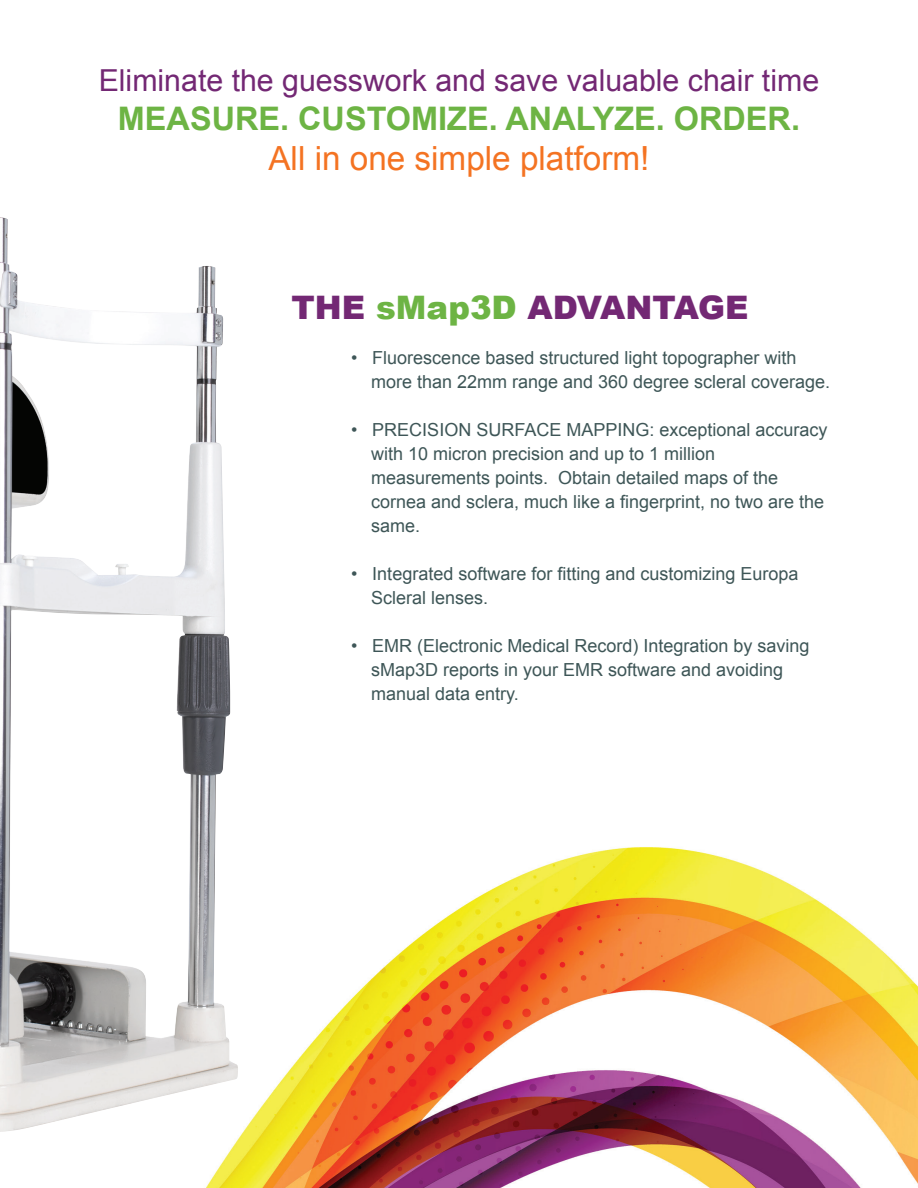
<style>
.page{position:relative;width:918px;height:1188px;background:#fff}
.page>*{position:absolute;margin:0;border:0;box-sizing:border-box;transform-origin:0 0}
.t1{font:33.3px "Arial";color:#f47322}
.t2{font:700 32.4px "Arial";color:#6db444}
.t3{font:900 32.4px "Arial";color:#732874}
.t4{font:30.3px "Arial";color:#732874}
.t5{font:18px/24px "Arial";color:#3e5657}
.s1{color:#6db444}
</style>
<div class="page">
<img style="left:206px;top:847px;width:712px;height:341px">
<img style="left:0;top:217px;width:238px;height:915px">
<h3 class="t4" style="left:99px;top:61px;width:722px">Eliminate the guesswork and save valuable chair time</h3>
<h2 class="t2" style="left:118px;top:97px;width:684px">MEASURE. CUSTOMIZE. ANALYZE. ORDER.</h2>
<h1 class="t1" style="left:268px;top:137px;width:383px">All in one simple platform!</h1>
<h2 class="t3" style="left:292px;top:284px;width:459px">THE <span class="s1">sMap3D</span> ADVANTAGE</h2>
<p class="t5" style="left:371px;top:346px;width:461px;text-indent:-20px">• Fluorescence based structured light topographer with more than 22mm range and 360 degree scleral coverage.</p>
<p class="t5" style="left:371px;top:418px;width:458px;text-indent:-20px">• PRECISION SURFACE MAPPING: exceptional accuracy with 10 micron precision and up to 1 million measurements points. Obtain detailed maps of the cornea and sclera, much like a fingerprint, no two are the same.</p>
<p class="t5" style="left:371px;top:562px;width:429px;text-indent:-20px">• Integrated software for fitting and customizing Europa<br>Scleral lenses.</p>
<p class="t5" style="left:371px;top:634px;width:440px;text-indent:-20px">• EMR (Electronic Medical Record) Integration by saving sMap3D reports in your EMR software and avoiding manual data entry.</p>
</div>
